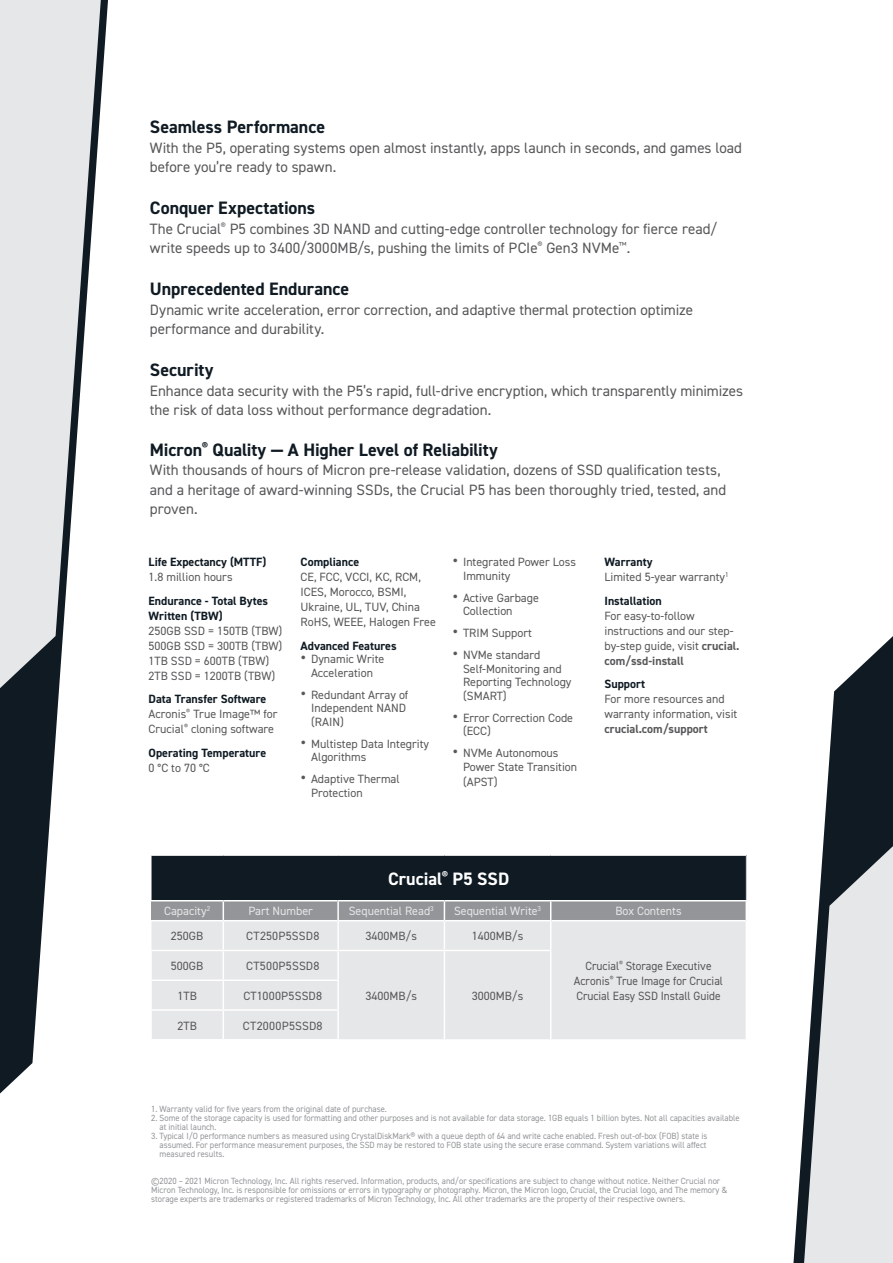
<style>
.page{position:relative;width:893px;height:1263px;background:#fff}
.page>*{position:absolute;margin:0;border:0;box-sizing:border-box;transform-origin:0 0}
.t1{font:700 18px "DIN2014";letter-spacing:-.005em;color:#0f1a23}
.t2{font:700 18px "DIN2014";color:#fff}
.t3{font:15px/19.5px "DIN2014";color:#58585a}
.t4{font:12px/15px "DIN2014";color:#58585a}
.t5{font:700 12px/15px "DIN2014";color:#0f1a23}
.t6{font:12px/15px "DIN2014";color:#58585a;text-align:center;scale:.95 1}
.t7{font:12px "DIN2014";color:#e6e7e8}
.t8{font:12px "DIN2014";letter-spacing:.015em;color:#58595b}
.t9{font:700 12px "DIN2014";color:#58585a}
.t10{font:9px/9px "DIN2014";color:#939598;scale:.95 1}
.s1{font-weight:700;color:#0f1a23}
.s2{font-family:"Intelo Alt";font-weight:500;font-size:15px}
.s3{font-weight:700}
</style>
<div class="page">
<svg style="left:0;top:0;width:108px;height:1093px"></svg>
<svg style="left:0;top:0;width:101px;height:688px;fill:#e6e7e8"></svg>
<svg style="left:793px;top:636px;width:100px;height:627px"></svg>
<svg style="left:804px;top:846px;width:89px;height:417px;background:#c8cacc"></svg>
<div style="left:151px;top:855px;width:595px;height:46px;background:#0f1a23"></div>
<hr style="left:151px;top:855px;width:72px;height:1px;background:#fff">
<hr style="left:151px;top:856px;width:1px;height:44px;background:#fff">
<hr style="left:223px;top:855px;width:115px;height:1px;background:#fff">
<hr style="left:338px;top:855px;width:106px;height:1px;background:#fff">
<hr style="left:444px;top:855px;width:107px;height:1px;background:#fff">
<hr style="left:551px;top:855px;width:196px;height:1px;background:#fff">
<hr style="left:746px;top:856px;width:1px;height:44px;background:#e6e7e8">
<hr style="left:151px;top:900px;width:72px;height:1px;background:#fff">
<hr style="left:223px;top:900px;width:114px;height:1px;background:#fff">
<hr style="left:550px;top:900px;width:197px;height:1px;background:#fff">
<hr style="left:337px;top:900px;width:107px;height:1px;background:#fff">
<hr style="left:444px;top:900px;width:106px;height:1px;background:#fff">
<svg style="left:151px;top:901px;width:595px;height:138px;background:#dbdcde"></svg>
<h1 class="t1" style="left:150px;top:115px;width:177px">Seamless Performance</h1>
<h2 class="t3" style="left:150px;top:137px;width:594px">With the P5, operating systems open almost instantly, apps launch in seconds, and games load before you’re ready to spawn.</h2>
<h1 class="t1" style="left:150px;top:196px;width:167px">Conquer Expectations</h1>
<h2 class="t3" style="left:150px;top:218px;width:569px">The Crucial<sup>®</sup> P5 combines 3D NAND and cutting-edge controller technology for fierce read/ write speeds up to 3400/3000MB/s, pushing the limits of PCIe<sup>®</sup> Gen3 NVMe<sup>™</sup>.</h2>
<h1 class="t1" style="left:150px;top:277px;width:201px">Unprecedented Endurance</h1>
<h2 class="t3" style="left:150px;top:299px;width:545px">Dynamic write acceleration, error correction, and adaptive thermal protection optimize performance and durability.</h2>
<h1 class="t1" style="left:150px;top:358px;width:65px">Security</h1>
<h2 class="t3" style="left:150px;top:380px;width:595px">Enhance data security with the P5’s rapid, full-drive encryption, which transparently minimizes the risk of data loss without performance degradation.</h2>
<h1 class="t1" style="left:150px;top:437px;width:349px">Micron<sup>®</sup> Quality — A Higher Level of Reliability</h1>
<h2 class="t3" style="left:150px;top:460px;width:578px">With thousands of hours of Micron pre-release validation, dozens of SSD qualification tests, and a heritage of award-winning SSDs, the Crucial P5 has been thoroughly tried, tested, and proven.</h2>
<h3 class="t5" style="left:149px;top:555px;width:119px">Life Expectancy (MTTF)</h3>
<h3 class="t4" style="left:149px;top:570px;width:85px">1.8 million hours</h3>
<h3 class="t5" style="left:149px;top:593px;width:121px">Endurance - Total Bytes<br>Written (TBW)</h3>
<h3 class="t4" style="left:149px;top:623px;width:135px">250GB SSD = 150TB (TBW)<br>500GB SSD = 300TB (TBW)<br>1TB SSD = 600TB (TBW)<br>2TB SSD = 1200TB (TBW)</h3>
<h3 class="t4" style="left:149px;top:692px;width:130px"><span class="s1">Data Transfer Software<br></span>Acronis<sup>®</sup> True Image™ for<br>Crucial<sup>®</sup> cloning software</h3>
<h3 class="t5" style="left:149px;top:745px;width:119px">Operating Temperature</h3>
<h3 class="t4" style="left:149px;top:760px;width:62px">0 °C to 70 °C</h3>
<h3 class="t5" style="left:301px;top:555px;width:60px">Compliance</h3>
<h3 class="t4" style="left:301px;top:570px;width:137px">CE, FCC, VCCI, KC, RCM,<br>ICES, Morocco, BSMI,<br>Ukraine, UL, TUV, China<br>RoHS, WEEE, Halogen Free</h3>
<h3 class="t5" style="left:301px;top:638px;width:98px">Advanced Features</h3>
<h3 class="t4" style="left:301px;top:652px;width:85px;line-height:13.5px;text-align:center"><span class="s2">•</span> Dynamic Write<br>Acceleration</h3>
<h3 class="t4" style="left:311px;top:688px;width:99px;line-height:13.5px;text-indent:-10px"><span class="s2">•</span> Redundant Array of<br>Independent NAND (RAIN)</h3>
<h3 class="t4" style="left:311px;top:737px;width:120px;line-height:13.5px;text-indent:-10px"><span class="s2">•</span> Multistep Data Integrity<br>Algorithms</h3>
<h3 class="t4" style="left:311px;top:772px;width:90px;line-height:13.5px;text-indent:-10px"><span class="s2">•</span> Adaptive Thermal<br>Protection</h3>
<h3 class="t4" style="left:463px;top:555px;width:114px;line-height:13.5px;text-indent:-10px"><span class="s2">•</span> Integrated Power Loss<br>Immunity</h3>
<h3 class="t4" style="left:463px;top:591px;width:77px;line-height:13.5px;text-indent:-10px"><span class="s2">•</span> Active Garbage<br>Collection</h3>
<h3 class="t4" style="left:452px;top:626px;width:81px"><span class="s2">•</span> TRIM Support</h3>
<h3 class="t4" style="left:463px;top:648px;width:110px;line-height:13.5px;text-indent:-10px"><span class="s2">•</span> NVMe standard<br>Self-Monitoring and<br>Reporting Technology (SMART)</h3>
<h3 class="t4" style="left:463px;top:711px;width:112px;line-height:13.5px;text-indent:-10px"><span class="s2">•</span> Error Correction Code (ECC)</h3>
<h3 class="t4" style="left:463px;top:746px;width:116px;line-height:13.5px;text-indent:-10px"><span class="s2">•</span> NVMe Autonomous<br>Power State Transition</h3>
<h3 class="t4" style="left:463px;top:774px;width:36px">(APST)</h3>
<h3 class="t4" style="left:604px;top:555px;width:126px"><span class="s1">Warranty<br></span>Limited 5-year warranty<sup>1</sup></h3>
<h3 class="t5" style="left:604px;top:593px;width:59px">Installation</h3>
<h3 class="t4" style="left:604px;top:608px;width:137px">For easy-to-follow instructions and our step&shy;by-step guide, visit <span class="s3">crucial. com/ssd-install</span></h3>
<h3 class="t5" style="left:604px;top:677px;width:42px">Support</h3>
<h3 class="t4" style="left:604px;top:692px;width:134px">For more resources and warranty information, visit</h3>
<h3 class="t9" style="left:604px;top:721px;width:105px">crucial.com/support</h3>
<h1 class="t2" style="left:388px;top:867px;width:123px">Crucial<sup>®</sup> P5 SSD</h1>
<h3 class="t7" style="left:164px;top:903px;width:48px">Capacity<sup>2</sup></h3>
<h3 class="t7" style="left:248px;top:903px;width:66px">Part Number</h3>
<h3 class="t7" style="left:349px;top:903px;width:86px">Sequential Read<sup>3</sup></h3>
<h3 class="t7" style="left:454px;top:903px;width:89px">Sequential Write<sup>3</sup></h3>
<h3 class="t7" style="left:615px;top:903px;width:68px">Box Contents</h3>
<h3 class="t4" style="left:171px;top:928px;width:34px">250GB</h3>
<h3 class="t8" style="left:246px;top:929px;width:75px">CT250P5SSD8</h3>
<h3 class="t4" style="left:365px;top:928px;width:53px">3400MB/s</h3>
<h3 class="t4" style="left:472px;top:928px;width:53px">1400MB/s</h3>
<h3 class="t6" style="left:574px;top:958px;width:158px">Crucial<sup>®</sup> Storage Executive<br>Acronis<sup>®</sup> True Image for Crucial<br>Crucial Easy SSD Install Guide</h3>
<h3 class="t4" style="left:171px;top:958px;width:34px">500GB</h3>
<h3 class="t8" style="left:246px;top:958px;width:75px">CT500P5SSD8</h3>
<h3 class="t4" style="left:177px;top:988px;width:21px">1TB</h3>
<h3 class="t8" style="left:243px;top:988px;width:80px">CT1000P5SSD8</h3>
<h3 class="t4" style="left:365px;top:988px;width:53px">3400MB/s</h3>
<h3 class="t4" style="left:472px;top:988px;width:53px">3000MB/s</h3>
<h3 class="t4" style="left:177px;top:1018px;width:21px">2TB</h3>
<h3 class="t8" style="left:243px;top:1018px;width:81px">CT2000P5SSD8</h3>
<p class="t10" style="left:151px;top:1105px;width:250px">1. Warranty valid for five years from the original date of purchase.</p>
<p class="t10" style="left:160px;top:1114px;width:612px;text-indent:-8px">2. Some of the storage capacity is used for formatting and other purposes and is not available for data storage. 1GB equals 1 billion bytes. Not all capacities available at initial launch.</p>
<p class="t10" style="left:160px;top:1132px;width:578px;text-align:justify;text-indent:-8px">3. Typical I/O performance numbers as measured using CrystalDiskMark® with a queue depth of 64 and write cache enabled. Fresh out-of-box (FOB) state is assumed. For performance measurement purposes, the SSD may be restored to FOB state using the secure erase command. System variations will affect measured results.</p>
<p class="t10" style="left:151px;top:1177px;width:608px">©2020 – 2021 Micron Technology, Inc. All rights reserved. Information, products, and/or specifications are subject to change without notice. Neither Crucial nor<br>Micron Technology, Inc. is responsible for omissions or errors in typography or photography. Micron, the Micron logo, Crucial, the Crucial logo, and The memory &amp; storage experts are trademarks or registered trademarks of Micron Technology, Inc. All other trademarks are the property of their respective owners.</p>
</div>
